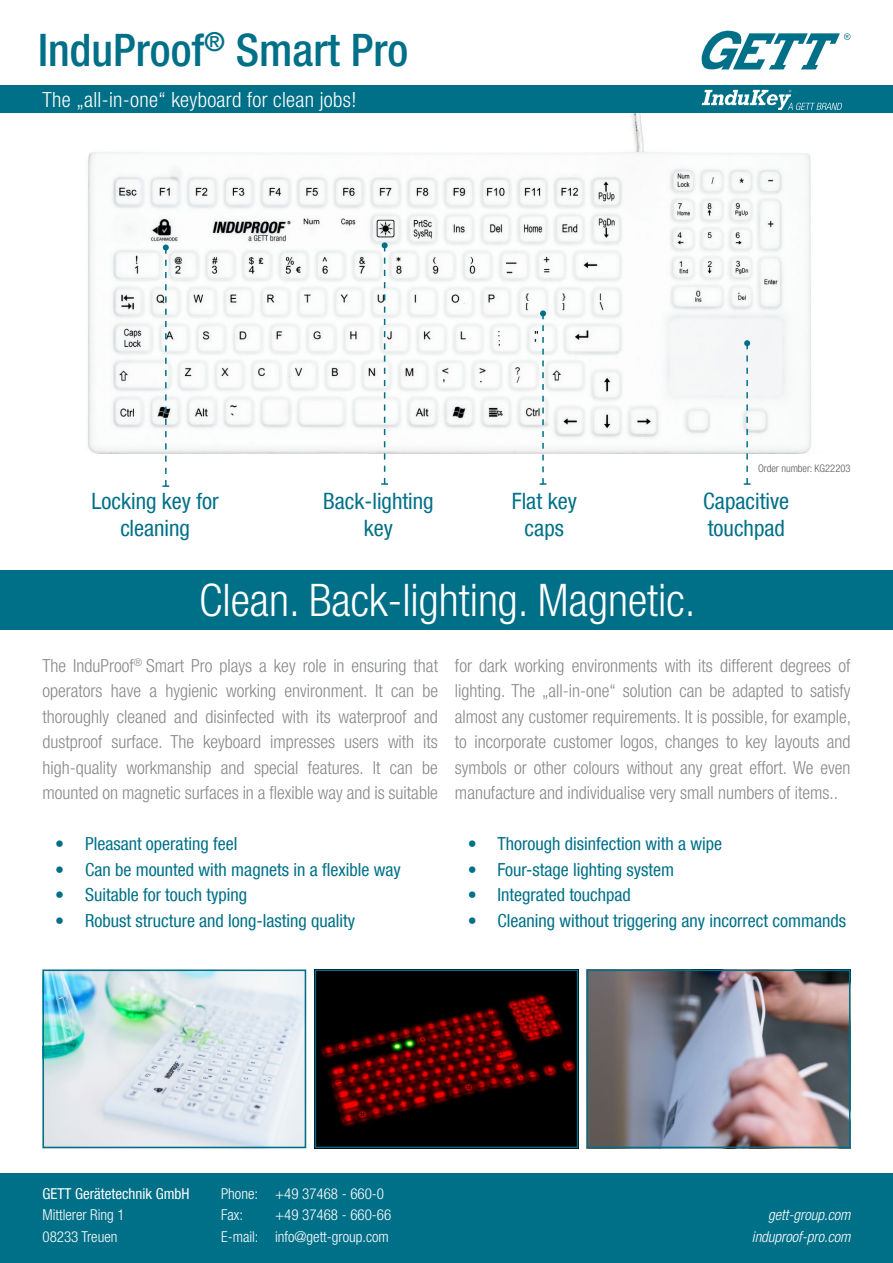
<style>
.page{position:relative;width:893px;height:1263px;background:#fff}
.page>*{position:absolute;margin:0;border:0;box-sizing:border-box;transform-origin:0 0}
.t1{font:300 condensed 45px "Helvetica Neue LT Com";color:#fff}
.t2{font:500 condensed 45px "Helvetica Neue LT Com";color:#007088}
.t3{font:condensed 22.5px/27px "Helvetica Neue LT Com";color:#007088;text-align:center}
.t4{font:300 condensed 21px "Helvetica Neue LT Com";letter-spacing:.015em;color:#fff}
.t5{font:300 condensed 18px/25.5px "Helvetica Neue LT Com";color:#87888a;text-align:justify}
.t6{font:condensed 18px "Helvetica Neue LT Com";color:#007088}
.t7{font:300 condensed 15px/21.3px "Helvetica Neue LT Com";color:#fff}
.t8{font:italic 300 condensed 15px/21.3px "Helvetica Neue LT Com";color:#fff;text-align:right}
.t9{font:condensed 15px "Helvetica Neue LT Com";color:#fff}
.t10{font:300 condensed 10.5px "Helvetica Neue LT Com";color:#58585a}
</style>
<div class="page">
<div style="left:0;top:85px;width:893px;height:30px;background:#007088"></div>
<div style="left:0;top:570px;width:893px;height:59px;background:#007088"></div>
<div style="left:0;top:1174px;width:893px;height:89px;background:#007088"></div>
<img style="left:0;top:114px;width:893px;height:340px">
<svg style="left:162px;top:244px;width:7px;height:243px"></svg>
<svg style="left:381px;top:242px;width:7px;height:243px"></svg>
<svg style="left:540px;top:310px;width:6px;height:175px"></svg>
<svg style="left:744px;top:340px;width:6px;height:145px"></svg>
<svg style="left:702px;top:31px;width:148px;height:39px"></svg>
<svg style="left:702px;top:90px;width:140px;height:20px"></svg>
<img style="left:46px;top:972px;width:257px;height:173px">
<div style="left:43px;top:969px;width:263px;height:179px;border:2px solid #007088"></div>
<img style="left:318px;top:972px;width:257px;height:173px">
<div style="left:315px;top:969px;width:263px;height:179px;border:2px solid #007088"></div>
<img style="left:590px;top:972px;width:257px;height:173px">
<div style="left:587px;top:969px;width:263px;height:179px;border:2px solid #007088"></div>
<h1 class="t2" style="left:38px;top:23px;width:372px">InduProof<sup>®</sup> Smart Pro</h1>
<p class="t4" style="left:43px;top:88px;width:315px">The „all-in-one“ keyboard for clean jobs!</p>
<p class="t10" style="left:758px;top:462px;width:94px">Order number: KG22203</p>
<p class="t3" style="left:92px;top:488px;width:129px">Locking key for cleaning</p>
<p class="t3" style="left:323px;top:488px;width:112px">Back-lighting key</p>
<p class="t3" style="left:512px;top:488px;width:67px">Flat key caps</p>
<p class="t3" style="left:703px;top:488px;width:88px;text-align:left">Capacitive touchpad</p>
<h1 class="t1" style="left:199px;top:574px;width:498px">Clean. Back-lighting. Magnetic.</h1>
<p class="t5" style="left:43px;top:653px;width:397px">The InduProof<sup>®</sup> Smart Pro plays a key role in ensuring that operators have a hygienic working environment. It can be thoroughly cleaned and disinfected with its waterproof and dustproof surface. The keyboard impresses users with its high-quality workmanship and special features. It can be mounted on magnetic surfaces in a flexible way and is suitable</p>
<p class="t5" style="left:455px;top:653px;width:398px">for dark working environments with its different degrees of lighting. The „all-in-one“ solution can be adapted to satisfy almost any customer requirements. It is possible, for example, to incorporate customer logos, changes to key layouts and symbols or other colours without any great effort. We even manufacture and individualise very small numbers of items..</p>
<p class="t6" style="left:55px;top:833px;width:184px">• Pleasant operating feel</p>
<p class="t6" style="left:55px;top:859px;width:347px">• Can be mounted with magnets in a flexible way</p>
<p class="t6" style="left:55px;top:884px;width:194px">• Suitable for touch typing</p>
<p class="t6" style="left:55px;top:910px;width:301px">• Robust structure and long-lasting quality</p>
<p class="t6" style="left:468px;top:833px;width:256px">• Thorough disinfection with a wipe</p>
<p class="t6" style="left:468px;top:859px;width:208px">• Four-stage lighting system</p>
<p class="t6" style="left:468px;top:884px;width:165px">• Integrated touchpad</p>
<p class="t6" style="left:468px;top:910px;width:380px">• Cleaning without triggering any incorrect commands</p>
<p class="t9" style="left:43px;top:1185px;width:149px">GETT Gerätetechnik GmbH</p>
<p class="t7" style="left:43px;top:1204px;width:84px">Mittlerer Ring 1<br>08233 Treuen</p>
<p class="t7" style="left:221px;top:1183px;width:164px">Phone: +49 37468 - 660-0<br>Fax:</p>
<p class="t7" style="left:221px;top:1204px;width:172px;text-align:right">+49 37468 - 660-66<br>E-mail: info@gett-group.com</p>
<p class="t8" style="left:752px;top:1204px;width:100px">gett-group.com induproof-pro.com</p>
</div>
